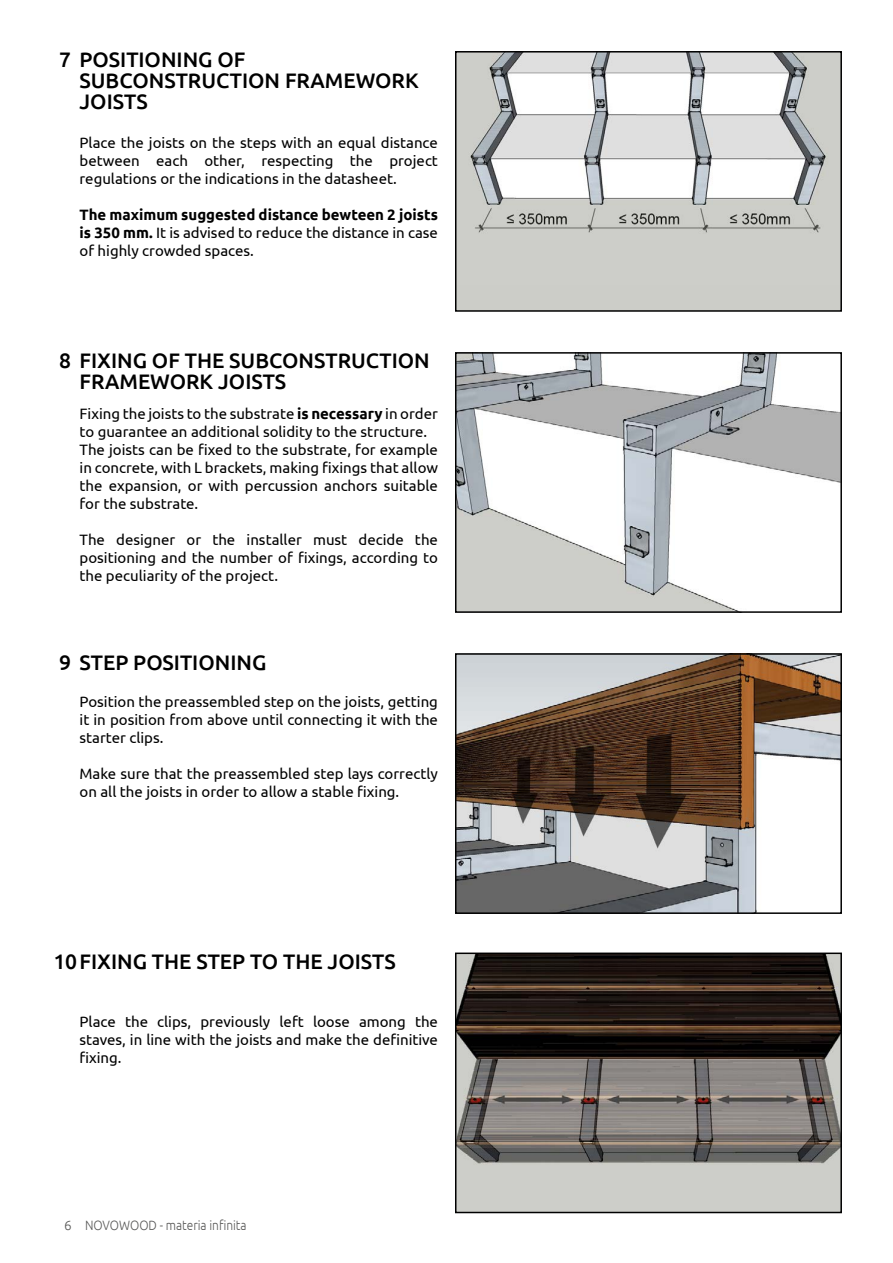
<style>
.page{position:relative;width:893px;height:1263px;background:#fff}
.page>*{position:absolute;margin:0;border:0;box-sizing:border-box;transform-origin:0 0}
.t1{font:500 21px/21px "Ubuntu";color:#000}
.t2{font:15px/18px "Ubuntu";color:#000;text-align:justify}
.t3{font:300 13.5px "Ubuntu";color:#575756}
.s1{font-weight:700}
</style>
<div class="page">
<img style="left:458px;top:355px;width:381px;height:255px">
<div style="left:455px;top:352px;width:387px;height:261px;border:2px solid #000"></div>
<img style="left:458px;top:955px;width:381px;height:255px">
<div style="left:455px;top:952px;width:387px;height:261px;border:2px solid #000"></div>
<img style="left:458px;top:656px;width:381px;height:255px">
<div style="left:455px;top:653px;width:387px;height:261px;border:2px solid #000"></div>
<div style="left:456px;top:52px;width:385px;height:259px;background:#cccdc8"></div>
<img style="left:470px;top:54px;width:356px;height:179px">
<div style="left:455px;top:51px;width:387px;height:261px;border:2px solid #000"></div>
<h1 class="t1" style="left:59px;top:49px;width:188px">7 POSITIONING OF</h1>
<h1 class="t1" style="left:80px;top:70px;width:341px">SUBCONSTRUCTION FRAMEWORK<br>JOISTS</h1>
<p class="t2" style="left:80px;top:133px;width:360px">Place the joists on the steps with an equal distance between each other, respecting the project regulations or the indications in the datasheet.</p>
<p class="t2" style="left:80px;top:205px;width:360px"><span class="s1">The maximum suggested distance bewteen 2 joists is 350 mm.</span> It is advised to reduce the distance in case of highly crowded spaces.</p>
<h1 class="t1" style="left:59px;top:350px;width:372px">8 FIXING OF THE SUBCONSTRUCTION</h1>
<h1 class="t1" style="left:80px;top:371px;width:208px">FRAMEWORK JOISTS</h1>
<p class="t2" style="left:80px;top:404px;width:360px;text-align:left">Fixing the joists to the substrate <span class="s1">is necessary</span> in order to guarantee an additional solidity to the structure.<br>The joists can be fixed to the substrate, for example in concrete, with L brackets, making fixings that allow the expansion, or with percussion anchors suitable for the substrate.</p>
<p class="t2" style="left:80px;top:530px;width:360px">The designer or the installer must decide the positioning and the number of fixings, according to the peculiarity of the project.</p>
<h1 class="t1" style="left:59px;top:651px;width:209px">9 STEP POSITIONING</h1>
<p class="t2" style="left:80px;top:693px;width:360px">Position the preassembled step on the joists, getting it in position from above until connecting it with the starter clips.</p>
<p class="t2" style="left:80px;top:765px;width:360px">Make sure that the preassembled step lays correctly on all the joists in order to allow a stable fixing.</p>
<h1 class="t1" style="left:53px;top:950px;width:344px">10FIXING THE STEP TO THE JOISTS</h1>
<p class="t2" style="left:80px;top:1012px;width:360px">Place the clips, previously left loose among the staves, in line with the joists and make the definitive fixing.</p>
<p class="t3" style="left:64px;top:1217px;width:184px">6 NOVOWOOD - materia infinita</p>
</div>
